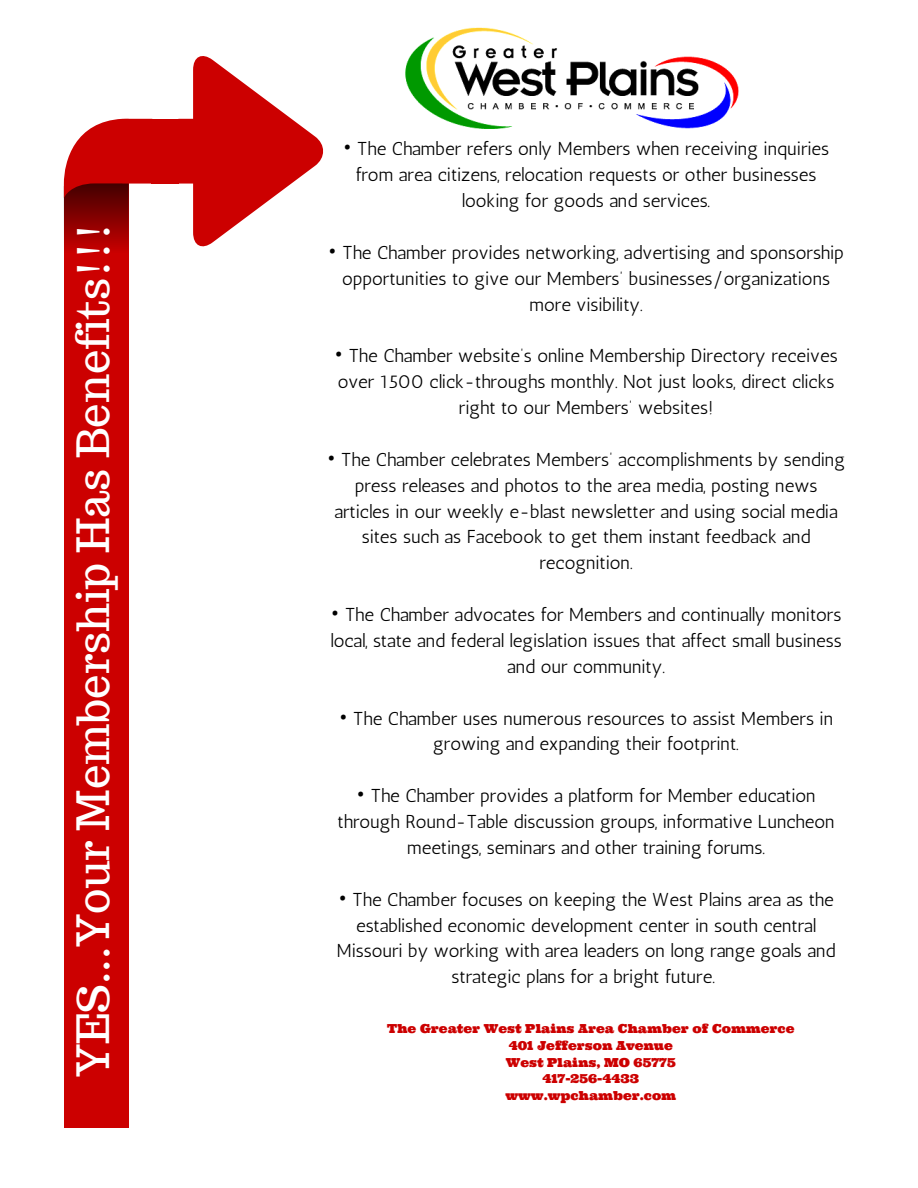
<style>
.page{position:relative;width:918px;height:1188px;background:#fff}
.page>*{position:absolute;margin:0;border:0;box-sizing:border-box;transform-origin:0 0}
.t1{font:43.65px "Trocchi";color:#fff}
.t2{font:18.75px/25.8px "Antic";color:#000;text-align:center}
.t3{font:12.45px/16.8px "Ultra";color:#c00;text-align:center}
</style>
<div class="page">
<img style="left:405px;top:27px;width:334px;height:102px">
<svg style="left:178px;top:56px;width:145px;height:191px"></svg>
<div style="left:151px;top:119px;width:28px;height:65px;background:#c00"></div>
<div style="left:64px;top:1097px;width:65px;height:30px;background:#c00"></div>
<div style="left:64px;top:252px;width:65px;height:848px;background:#c00"></div>
<svg style="left:64px;top:119px;width:87px;height:133px"></svg>
<h1 class="t1" style="left:65px;top:1077px;width:856px;rotate:-90deg">YES...Your Membership Has Benefits!!!</h1>
<p class="t2" style="left:343px;top:136px;width:487px">• The Chamber refers only Members when receiving inquiries from area citizens, relocation requests or other businesses looking for goods and services.</p>
<p class="t2" style="left:328px;top:239px;width:517px">• The Chamber provides networking, advertising and sponsorship opportunities to give our Members’ businesses/organizations more visibility.</p>
<p class="t2" style="left:335px;top:343px;width:505px">• The Chamber website’s online Membership Directory receives over 1500 click-throughs monthly. Not just looks, direct clicks right to our Members’ websites!</p>
<p class="t2" style="left:327px;top:446px;width:519px">• The Chamber celebrates Members’ accomplishments by sending press releases and photos to the area media, posting news articles in our weekly e-blast newsletter and using social media sites such as Facebook to get them instant feedback and recognition.</p>
<p class="t2" style="left:330px;top:602px;width:513px">• The Chamber advocates for Members and continually monitors local, state and federal legislation issues that affect small business and our community.</p>
<p class="t2" style="left:339px;top:705px;width:496px">• The Chamber uses numerous resources to assist Members in growing and expanding their footprint.</p>
<p class="t2" style="left:338px;top:783px;width:499px">• The Chamber provides a platform for Member education through Round-Table discussion groups, informative Luncheon meetings, seminars and other training forums.</p>
<p class="t2" style="left:337px;top:886px;width:500px">• The Chamber focuses on keeping the West Plains area as the established economic development center in south central Missouri by working with area leaders on long range goals and strategic plans for a bright future.</p>
<p class="t3" style="left:387px;top:1020px;width:409px">The Greater West Plains Area Chamber of Commerce<br>401 Jefferson Avenue<br>West Plains, MO 65775<br>417-256-4433<br>www.wpchamber.com</p>
</div>
